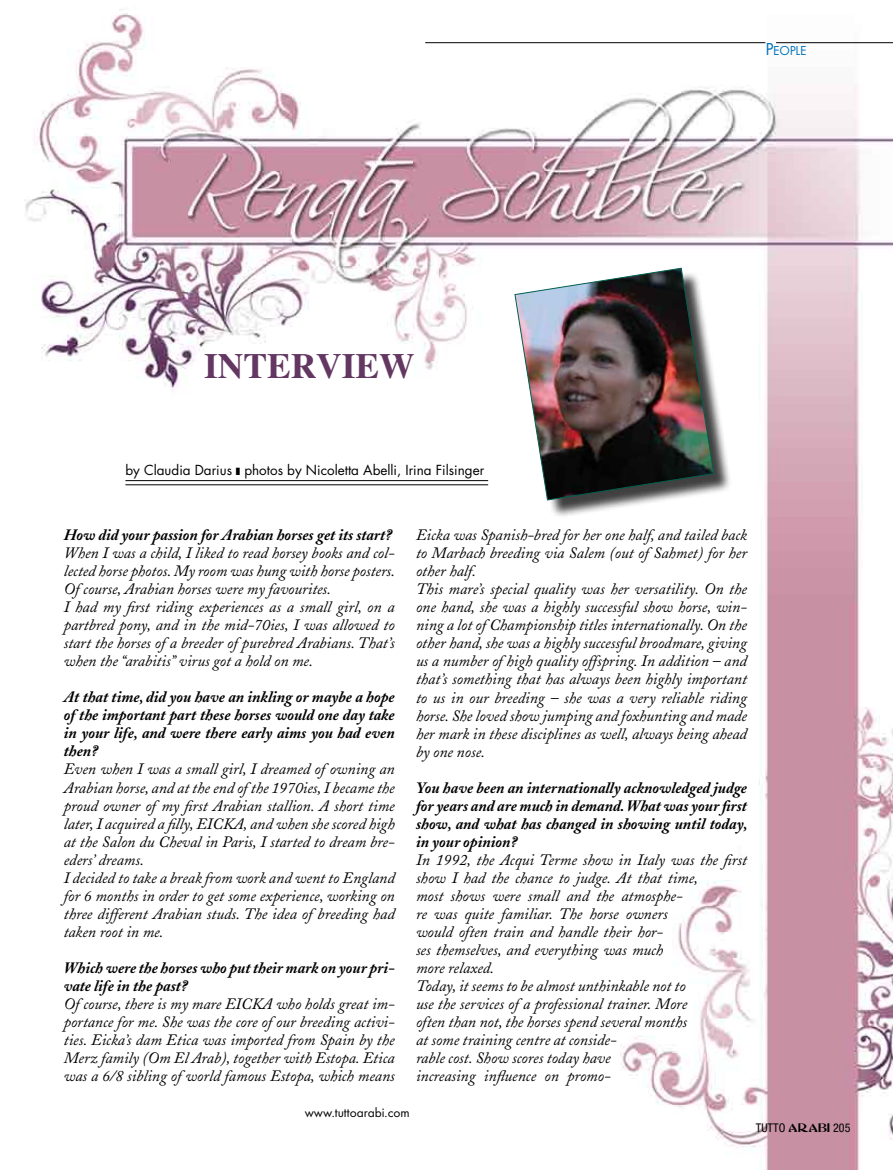
<style>
.page{position:relative;width:893px;height:1170px;background:#fff}
.page>*{position:absolute;margin:0;border:0;box-sizing:border-box;transform-origin:0 0}
.t1{font:700 35.4px "Times";color:#633762}
.t2{font:italic 15.75px/18px "Adobe Caslon";color:#000}
.t3{font:italic 700 15.75px/18px "Adobe Caslon";color:#000;text-align:justify}
.t4{font:13.5px "Futura";color:#000}
.t5{font:13.5px "Futura T";color:#000}
.t6{font:13.5px "Futura T";letter-spacing:-.015em;color:#0072ba}
.t7{font:condensed 12px "Helvetica Neue";color:#000}
.s1{font-size:18px}
.s2{font-family:"Abbess";font-stretch:normal}
</style>
<div class="page">
<img style="left:24px;top:9px;width:869px;height:1160px">
<hr style="left:776px;top:42px;width:117px;height:1px;background:#000">
<hr style="left:425px;top:42px;width:340px;height:1px;background:#000">
<hr style="left:125px;top:480px;width:363px;height:1px;background:#000">
<hr style="left:125px;top:484px;width:363px;height:1px;background:#000">
<div style="left:517px;top:270px;width:222px;height:255px;background:#000;opacity:.75"></div>
<img style="left:514px;top:267px;width:201px;height:234px">
<svg style="left:236px;top:467px;width:4px;height:8px"></svg>
<p class="t6" style="left:765px;top:43px;width:43px"><span class="s1">P</span>EOPLE</p>
<h1 class="t1" style="left:204px;top:345px;width:212px">INTERVIEW</h1>
<p class="t4" style="left:125px;top:460px;width:360px">by Claudia Darius photos by Nicoletta Abelli, Irina Filsinger</p>
<p class="t3" style="left:64px;top:526px;width:330px">How did your passion for Arabian horses get its start?</p>
<p class="t2" style="left:64px;top:544px;width:333px">When I was a child, I liked to read horsey books and col&shy;lected horse photos. My room was hung with horse posters.<br>Of course, Arabian horses were my favourites.<br>I had my first riding experiences as a small girl, on a partbred pony, and in the mid-70ies, I was allowed to start the horses of a breeder of purebred Arabians. That’s when the “arabitis” virus got a hold on me.</p>
<p class="t3" style="left:64px;top:688px;width:332px">At that time, did you have an inkling or maybe a hope of the important part these horses would one day take in your life, and were there early aims you had even then?</p>
<p class="t2" style="left:64px;top:760px;width:333px">Even when I was a small girl, I dreamed of owning an Arabian horse, and at the end of the 1970ies, I became the proud owner of my first Arabian stallion. A short time later, I acquired a filly, EICKA, and when she scored high at the Salon du Cheval in Paris, I started to dream bre&shy;eders’ dreams.<br>I decided to take a break from work and went to England for 6 months in order to get some experience, working on three different Arabian studs. The idea of breeding had taken root in me.</p>
<p class="t3" style="left:64px;top:958px;width:332px">Which were the horses who put their mark on your pri&shy;vate life in the past?</p>
<p class="t2" style="left:64px;top:994px;width:333px;text-align:justify">Of course, there is my mare EICKA who holds great im&shy;portance for me. She was the core of our breeding activi&shy;ties. Eicka’s dam Etica was imported from Spain by the Merz family (Om El Arab), together with Estopa. Etica was a 6/8 sibling of world famous Estopa, which means</p>
<p class="t2" style="left:416px;top:526px;width:332px">Eicka was Spanish-bred for her one half, and tailed back to Marbach breeding via Salem (out of Sahmet) for her other half.<br>This mare’s special quality was her versatility. On the one hand, she was a highly successful show horse, win&shy;ning a lot of Championship titles internationally. On the other hand, she was a highly successful broodmare, giving us a number of high quality offspring. In addition – and that’s something that has always been highly important to us in our breeding – she was a very reliable riding horse. She loved show jumping and foxhunting and made her mark in these disciplines as well, always being ahead by one nose.</p>
<p class="t3" style="left:416px;top:778px;width:333px">You have been an internationally acknowledged judge for years and are much in demand. What was your first show, and what has changed in showing until today, in your opinion?</p>
<p class="t2" style="left:416px;top:851px;width:332px">In 1992, the Acqui Terme show in Italy was the first show I had the chance to judge. At that time,<br>most shows were small and the atmosphe-<br>re was quite familiar. The horse owners<br>would often train and handle their hor-<br>ses themselves, and everything was much<br>more relaxed.<br>Today, it seems to be almost unthinkable not to<br>use the services of a professional trainer. More<br>often than not, the horses spend several months<br>at some training centre at conside-<br>rable cost. Show scores today have<br>increasing influence on promo-</p>
<p class="t5" style="left:305px;top:1103px;width:107px">www.tuttoarabi.com</p>
<p class="t7" style="left:756px;top:1120px;width:96px">TUTTO <span class="s2">ARABI</span> 205</p>
</div>
